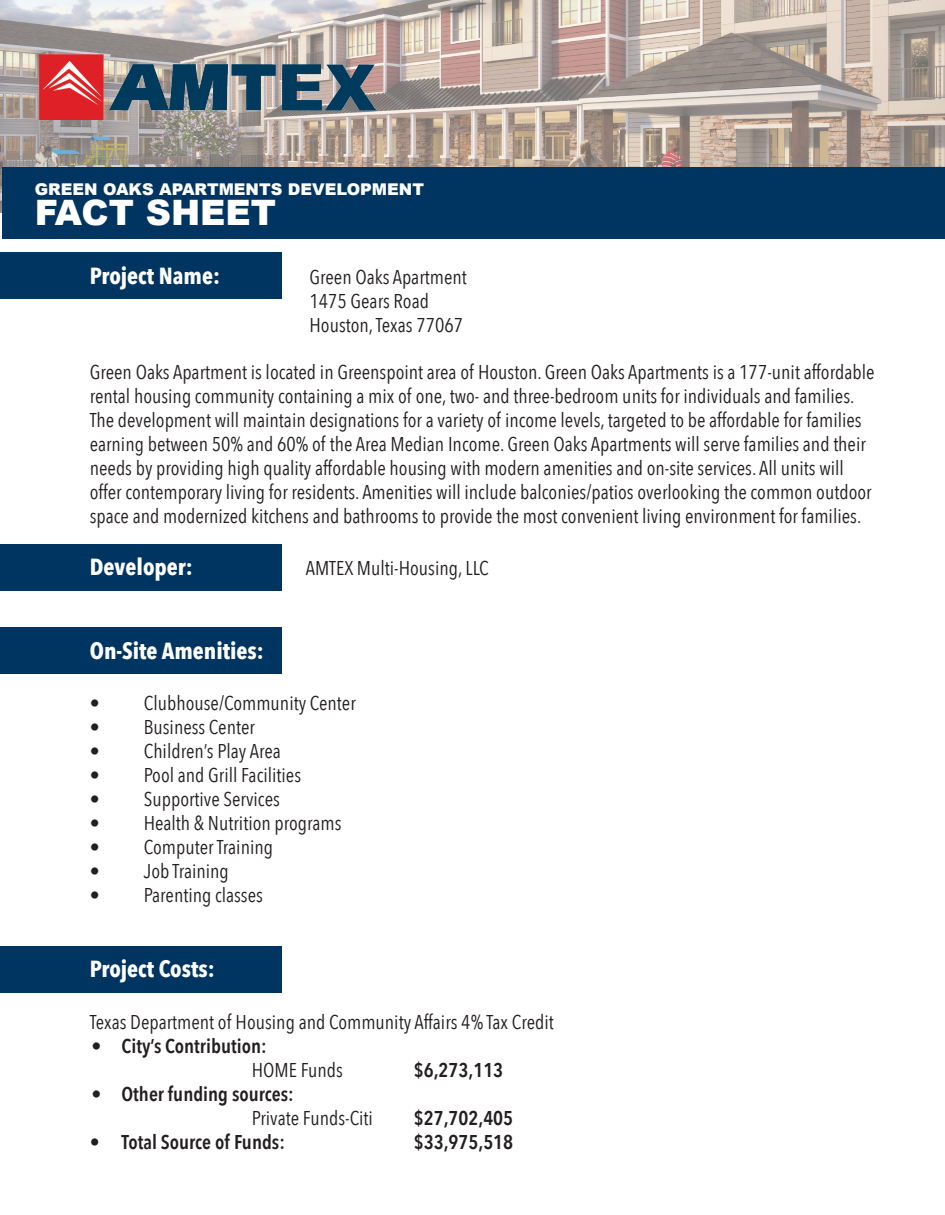
<style>
.page{position:relative;width:945px;height:1215px;background:#fff}
.page>*{position:absolute;margin:0;border:0;box-sizing:border-box;transform-origin:0 0}
.t1{font:900 35.1px "Arial";color:#fff}
.t2{font:700 23.25px "Avenir Next Condensed";color:#fff}
.t3{font:19.95px/23.9px "Avenir Next Condensed";color:#231f20}
.t4{font:600 19.95px/23.9px "Avenir Next Condensed";color:#231f20}
.t5{font:900 16.2px "Arial";color:#fff}
.s1{font-weight:400}
</style>
<div class="page">
<div style="left:0;top:627px;width:281px;height:47px;background:#003562"></div>
<div style="left:0;top:946px;width:281px;height:47px;background:#003562"></div>
<div style="left:0;top:544px;width:281px;height:47px;background:#003562"></div>
<div style="left:0;top:252px;width:281px;height:47px;background:#003562"></div>
<img style="left:1px;top:0;width:943px;height:212px">
<div style="left:2px;top:167px;width:943px;height:72px;background:#003562"></div>
<img style="left:39px;top:55px;width:337px;height:65px">
<p class="t5" style="left:35px;top:178px;width:391px">GREEN OAKS APARTMENTS DEVELOPMENT</p>
<p class="t1" style="left:35px;top:187px;width:243px">FACT SHEET</p>
<p class="t2" style="left:90px;top:261px;width:132px">Project Name:</p>
<p class="t3" style="left:309px;top:264px;width:159px">Green Oaks Apartment</p>
<p class="t3" style="left:309px;top:288px;width:121px">1475 Gears Road</p>
<p class="t3" style="left:309px;top:312px;width:155px">Houston, Texas 77067</p>
<p class="t3" style="left:90px;top:360px;width:786px">Green Oaks Apartment is located in Greenspoint area of Houston. Green Oaks Apartments is a 177-unit affordable rental housing community containing a mix of one, two- and three-bedroom units for individuals and families.<br>The development will maintain designations for a variety of income levels, targeted to be affordable for families earning between 50% and 60% of the Area Median Income. Green Oaks Apartments will serve families and their needs by providing high quality affordable housing with modern amenities and on-site services. All units will offer contemporary living for residents. Amenities will include balconies/patios overlooking the common outdoor space and modernized kitchens and bathrooms to provide the most convenient living environment for families.</p>
<p class="t2" style="left:90px;top:552px;width:105px">Developer:</p>
<p class="t3" style="left:306px;top:555px;width:184px">AMTEX Multi-Housing, LLC</p>
<p class="t2" style="left:90px;top:636px;width:176px">On-Site Amenities:</p>
<p class="t3" style="left:90px;top:690px;width:268px">• Clubhouse/Community Center</p>
<p class="t3" style="left:90px;top:714px;width:167px">• Business Center</p>
<p class="t3" style="left:90px;top:738px;width:192px">• Children’s Play Area</p>
<p class="t3" style="left:90px;top:762px;width:213px">• Pool and Grill Facilities</p>
<p class="t3" style="left:90px;top:786px;width:192px">• Supportive Services</p>
<p class="t3" style="left:90px;top:810px;width:253px">• Health &amp; Nutrition programs</p>
<p class="t3" style="left:90px;top:834px;width:185px">• Computer Training</p>
<p class="t3" style="left:90px;top:858px;width:141px">• Job Training</p>
<p class="t3" style="left:90px;top:882px;width:175px">• Parenting classes</p>
<p class="t2" style="left:90px;top:955px;width:126px">Project Costs:</p>
<p class="t3" style="left:90px;top:1009px;width:466px">Texas Department of Housing and Community Affairs 4% Tax Credit</p>
<p class="t4" style="left:252px;top:1034px;width:93px;text-indent:-160px"><span class="s1">•</span> City’s Contribution:<br><span class="s1">HOME Funds</span></p>
<p class="t4" style="left:414px;top:1058px;width:91px">$6,273,113</p>
<p class="t4" style="left:252px;top:1082px;width:123px;text-indent:-160px"><span class="s1">•</span> Other funding sources:<br><span class="s1">Private Funds-Citi</span></p>
<p class="t4" style="left:414px;top:1105px;width:101px">$27,702,405</p>
<p class="t4" style="left:90px;top:1129px;width:197px">• Total Source of Funds:</p>
<p class="t4" style="left:414px;top:1129px;width:101px">$33,975,518</p>
</div>
